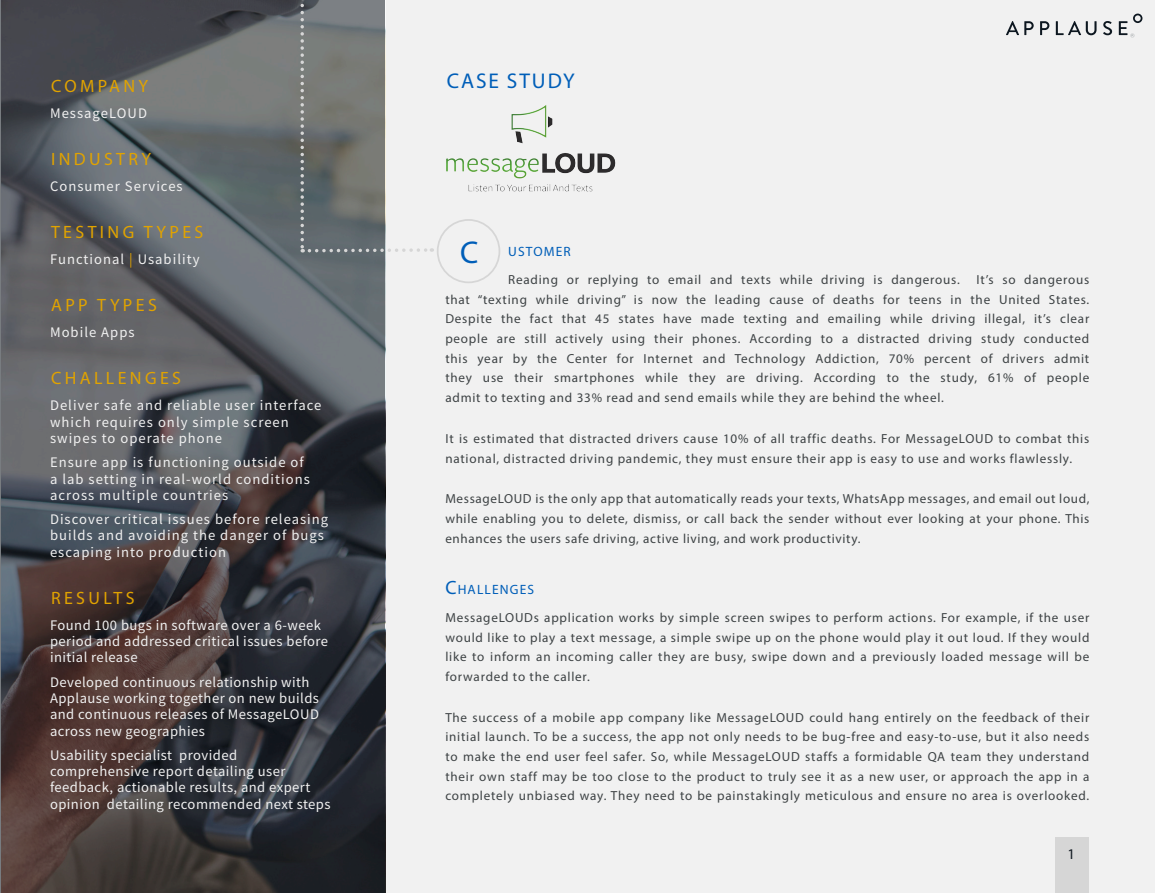
<style>
.page{position:relative;width:1155px;height:893px;background:#fff}
.page>*{position:absolute;margin:0;border:0;box-sizing:border-box;transform-origin:0 0}
.First_Word{font:31.5px "Myriad Pro";color:#005eb8}
.t1{font:21.35px "Myriad Pro";letter-spacing:.09em;color:#005eb8}
.Stat_Header{font:17.85px "Myriad Pro";letter-spacing:.19em;color:#e1a300}
.t2{font:14.88px "Myriad Pro";color:#101820}
.Stat{font:14.61px/16.3px "Source Sans Pro";letter-spacing:.03em;color:#f1f1f1}
.Stat-2{font:14.61px/16.3px "Source Sans Pro";letter-spacing:.07em;color:#f1f1f1}
.Section_Header{font:13.47px "Myriad Pro";letter-spacing:.085em;color:#005eb8}
.Case_Study{font:13.12px/19.7px "Myriad Pro";letter-spacing:.06em;color:#3d4244;text-align:justify}
.s1{color:#e1a300}
.s2{font-size:19.25px}
</style>
<div class="page">
<div style="left:0;top:0;width:1155px;height:892px;background:#f1f1f1"></div>
<div style="left:1055px;top:837px;width:34px;height:55px;background:#d6d6d6"></div>
<svg style="left:1006px;top:21px;width:28px;height:14px"></svg>
<svg style="left:1040px;top:21px;width:9px;height:14px"></svg>
<svg style="left:1056px;top:21px;width:41px;height:14px"></svg>
<svg style="left:1103px;top:21px;width:9px;height:14px"></svg>
<svg style="left:1119px;top:14px;width:23px;height:23px"></svg>
<svg style="left:0;top:0;width:385px;height:892px;background:#4d4d50"></svg>
<svg style="left:300px;top:0;width:132px;height:254px"></svg>
<div style="left:437px;top:219px;width:63px;height:64px;border:2px solid #d6d6d6;border-radius:50%"></div>
<img style="left:446px;top:105px;width:170px;height:87px">
<p class="Stat_Header" style="left:51px;top:75px;width:99px">COMPANY</p>
<p class="t1" style="left:447px;top:68px;width:130px">CASE STUDY</p>
<p class="Stat-2" style="left:50px;top:105px;width:99px">MessageLOUD</p>
<p class="Stat_Header" style="left:51px;top:148px;width:102px">INDUSTRY</p>
<p class="Stat-2" style="left:50px;top:178px;width:134px">Consumer Services</p>
<p class="Stat_Header" style="left:51px;top:221px;width:154px">TESTING TYPES</p>
<p class="Stat-2" style="left:50px;top:251px;width:151px">Functional <span class="s1">|</span> Usability</p>
<p class="Stat_Header" style="left:51px;top:294px;width:107px">APP TYPES</p>
<p class="Stat-2" style="left:50px;top:324px;width:86px">Mobile Apps</p>
<p class="Stat_Header" style="left:51px;top:367px;width:132px">CHALLENGES</p>
<p class="Stat-2" style="left:50px;top:397px;width:273px">Deliver safe and reliable user interface which requires only simple screen swipes to operate phone</p>
<p class="Stat-2" style="left:50px;top:454px;width:261px">Ensure app is functioning outside of a lab setting in real-world conditions across multiple countries</p>
<p class="Stat-2" style="left:50px;top:511px;width:280px">Discover critical issues before releasing builds and avoiding the danger of bugs escaping into production</p>
<p class="Stat_Header" style="left:51px;top:587px;width:85px">RESULTS</p>
<p class="Stat" style="left:50px;top:616px;width:280px">Found 100 bugs in software over a 6-week period and addressed critical issues before initial release</p>
<p class="Stat" style="left:50px;top:673px;width:271px">Developed continuous relationship with Applause working together on new builds and continuous releases of MessageLOUD across new geographies</p>
<p class="Stat" style="left:50px;top:746px;width:282px">Usability specialist provided comprehensive report detailing user feedback, actionable results, and expert opinion detailing recommended next steps</p>
<p class="First_Word" style="left:460px;top:233px;width:20px">C</p>
<p class="Section_Header" style="left:508px;top:243px;width:64px">USTOMER</p>
<p class="Case_Study" style="left:508px;top:269px;width:453px">Reading or replying to email and texts while driving is dangerous.</p>
<p class="Case_Study" style="left:445px;top:269px;width:645px;text-indent:531px">It’s so dangerous that “texting while driving” is now the leading cause of deaths for teens in the United States.<br>Despite the fact that 45 states have made texting and emailing while driving illegal, it’s clear people are still actively using their phones. According to a distracted driving study conducted this year by the Center for Internet and Technology Addiction, 70% percent of drivers admit they use their smartphones while they are driving. According to the study, 61% of people admit to texting and 33% read and send emails while they are behind the wheel.</p>
<p class="Case_Study" style="left:445px;top:428px;width:645px">It is estimated that distracted drivers cause 10% of all traffic deaths. For MessageLOUD to combat this national, distracted driving pandemic, they must ensure their app is easy to use and works flawlessly.</p>
<p class="Case_Study" style="left:445px;top:488px;width:646px">MessageLOUD is the only app that automatically reads your texts, WhatsApp messages, and email out loud, while enabling you to delete, dismiss, or call back the sender without ever looking at your phone. This enhances the users safe driving, active living, and work productivity.</p>
<p class="Section_Header" style="left:445px;top:581px;width:90px"><span class="s2">C</span>HALLENGES</p>
<p class="Case_Study" style="left:445px;top:607px;width:646px">MessageLOUDs application works by simple screen swipes to perform actions. For example, if the user would like to play a text message, a simple swipe up on the phone would play it out loud. If they would like to inform an incoming caller they are busy, swipe down and a previously loaded message will be forwarded to the caller.</p>
<p class="Case_Study" style="left:445px;top:707px;width:646px">The success of a mobile app company like MessageLOUD could hang entirely on the feedback of their initial launch. To be a success, the app not only needs to be bug-free and easy-to-use, but it also needs to make the end user feel safer. So, while MessageLOUD staffs a formidable QA team they understand their own staff may be too close to the product to truly see it as a new user, or approach the app in a completely unbiased way. They need to be painstakingly meticulous and ensure no area is overlooked.</p>
<p class="t2" style="left:1067px;top:844px;width:9px">1</p>
</div>
